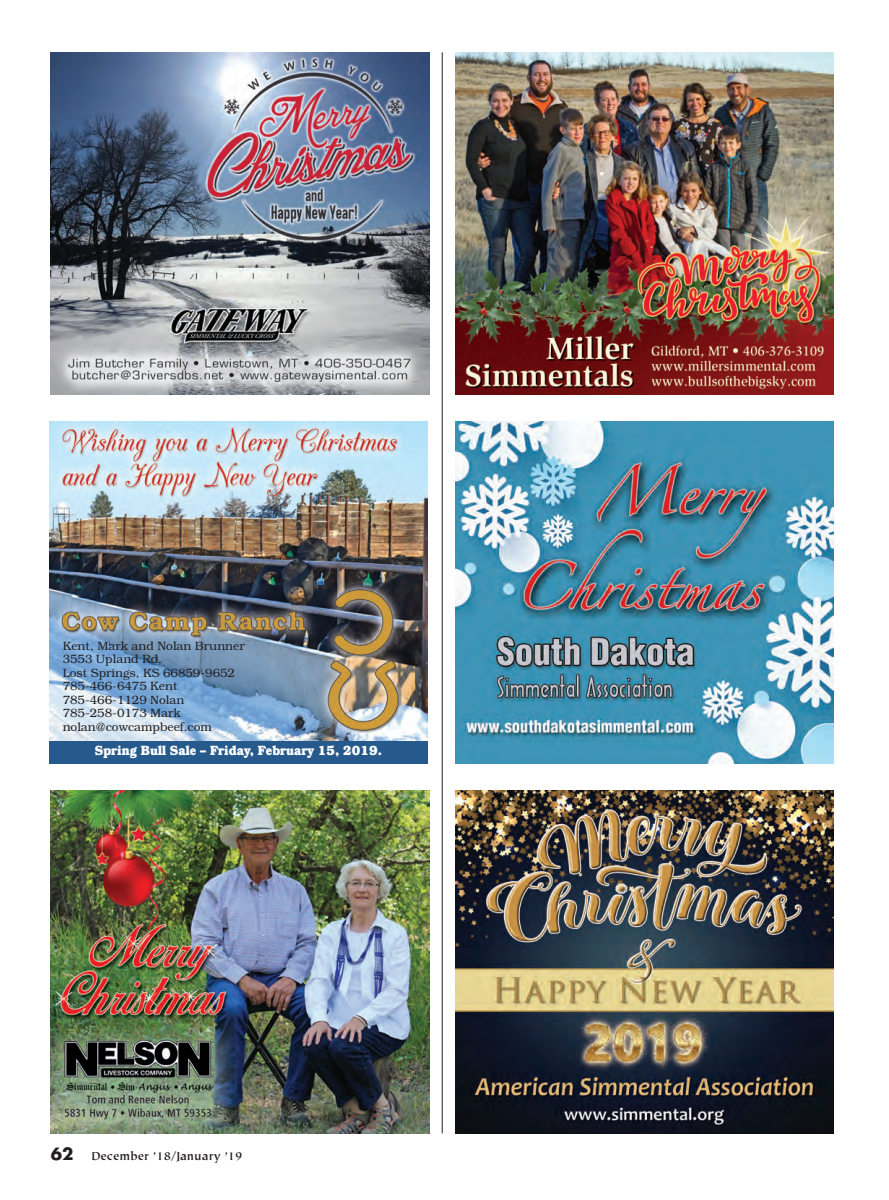
<style>
.page{position:relative;width:889px;height:1200px;background:#fff}
.page>*{position:absolute;margin:0;border:0;box-sizing:border-box;transform-origin:0 0}
.t1{font:700 13.5px "Bookman";color:#fff;scale:.88 1}
.t2{font:700 12.75px "Tiepolo";color:#231f20}
.t3{font:300 12px/13.5px "Bookman";color:#231f20}
.s1{font-family:"Futura";font-size:16.5px}
</style>
<div class="page">
<img style="left:51px;top:52px;width:378px;height:342px">
<img style="left:455px;top:421px;width:378px;height:342px">
<img style="left:455px;top:790px;width:378px;height:342px">
<img style="left:51px;top:790px;width:378px;height:342px">
<img style="left:49px;top:421px;width:378px;height:320px">
<div style="left:49px;top:741px;width:378px;height:22px;background:#265a8c"></div>
<img style="left:455px;top:52px;width:378px;height:342px">
<hr style="left:441px;top:52px;width:1px;height:1080px;background:#231f20">
<p class="t3" style="left:63px;top:639px;width:183px">Kent, Mark and Nolan Brunner<br>3553 Upland Rd.<br>Lost Springs, KS 66859-9652<br>785-466-6475 Kent<br>785-466-1129 Nolan<br>785-258-0173 Mark nolan@cowcampbeef.com</p>
<p class="t1" style="left:95px;top:745px;width:328px">Spring Bull Sale – Friday, February 15, 2019.</p>
<p class="t2" style="left:51px;top:1150px;width:193px"><span class="s1">62</span> December ’18/January ’19</p>
</div>
